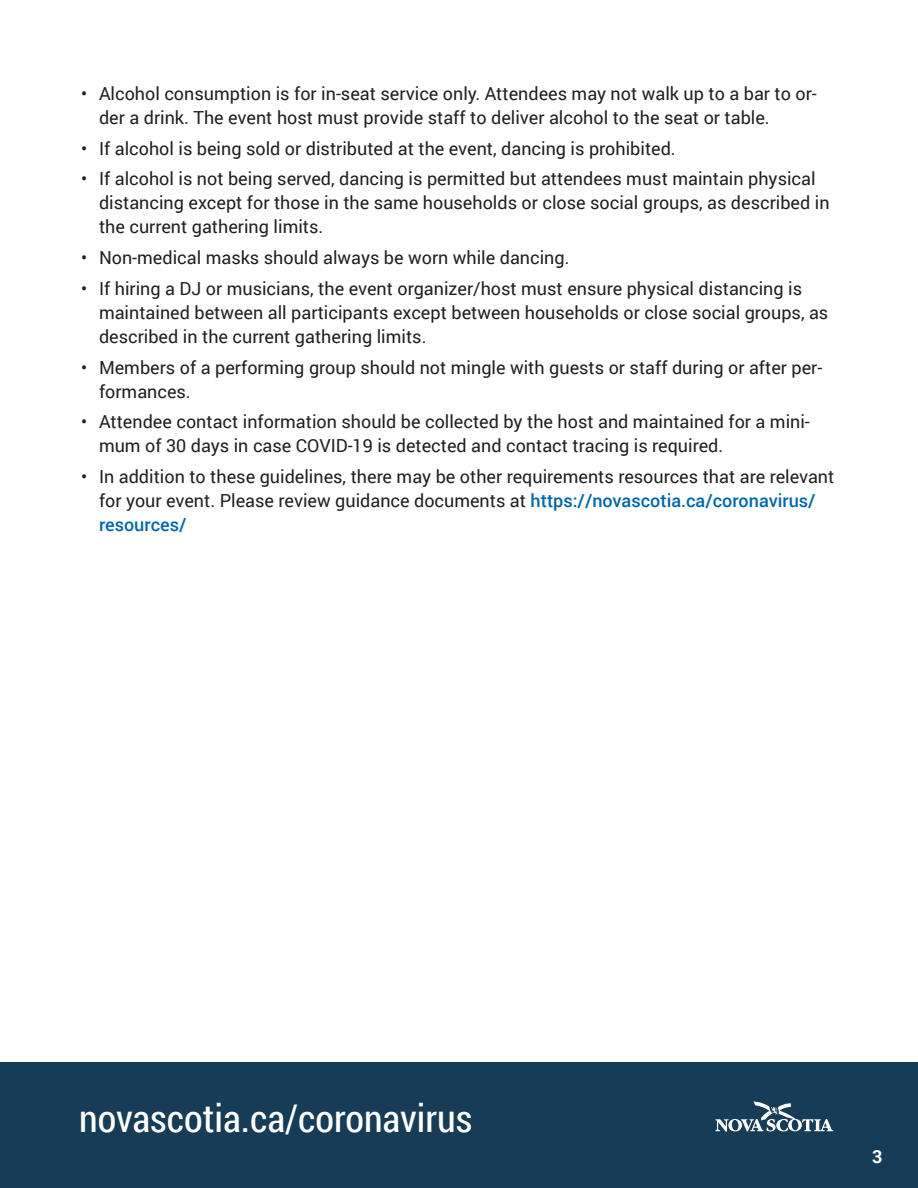
<style>
.page{position:relative;width:918px;height:1188px;background:#fff}
.page>*{position:absolute;margin:0;border:0;box-sizing:border-box;transform-origin:0 0}
.t1{font:38.25px "Roboto Condensed";color:#fff}
.t2{font:18px/24px "Roboto";color:#231f20}
.t3{font:700 18px "Roboto";color:#fff}
.s1{font-weight:500;color:#0067a9}
</style>
<div class="page">
<div style="left:0;top:1063px;width:918px;height:125px;background:#163c57"></div>
<svg style="left:715px;top:1101px;width:118px;height:31px"></svg>
<p class="t2" style="left:99px;top:81px;width:719px;text-indent:-18px">• Alcohol consumption is for in-seat service only. Attendees may not walk up to a bar to or&shy;der a drink. The event host must provide staff to deliver alcohol to the seat or table.</p>
<p class="t2" style="left:81px;top:136px;width:596px">• If alcohol is being sold or distributed at the event, dancing is prohibited.</p>
<p class="t2" style="left:99px;top:166px;width:732px;text-indent:-18px">• If alcohol is not being served, dancing is permitted but attendees must maintain physical distancing except for those in the same households or close social groups, as described in the current gathering limits.</p>
<p class="t2" style="left:81px;top:245px;width:490px">• Non-medical masks should always be worn while dancing.</p>
<p class="t2" style="left:99px;top:276px;width:731px;text-indent:-18px">• If hiring a DJ or musicians, the event organizer/host must ensure physical distancing is maintained between all participants except between households or close social groups, as described in the current gathering limits.</p>
<p class="t2" style="left:99px;top:354px;width:725px;text-indent:-18px">• Members of a performing group should not mingle with guests or staff during or after per&shy;formances.</p>
<p class="t2" style="left:99px;top:409px;width:712px;text-indent:-18px">• Attendee contact information should be collected by the host and maintained for a mini&shy;mum of 30 days in case COVID-19 is detected and contact tracing is required.</p>
<p class="t2" style="left:99px;top:464px;width:737px;text-indent:-18px">• In addition to these guidelines, there may be other requirements resources that are relevant for your event. Please review guidance documents at <span class="s1">https://novascotia.ca/coronavirus/ resources/</span></p>
<h1 class="t1" style="left:79px;top:1092px;width:395px">novascotia.ca/coronavirus</h1>
<p class="t3" style="left:872px;top:1144px;width:12px">3</p>
</div>
